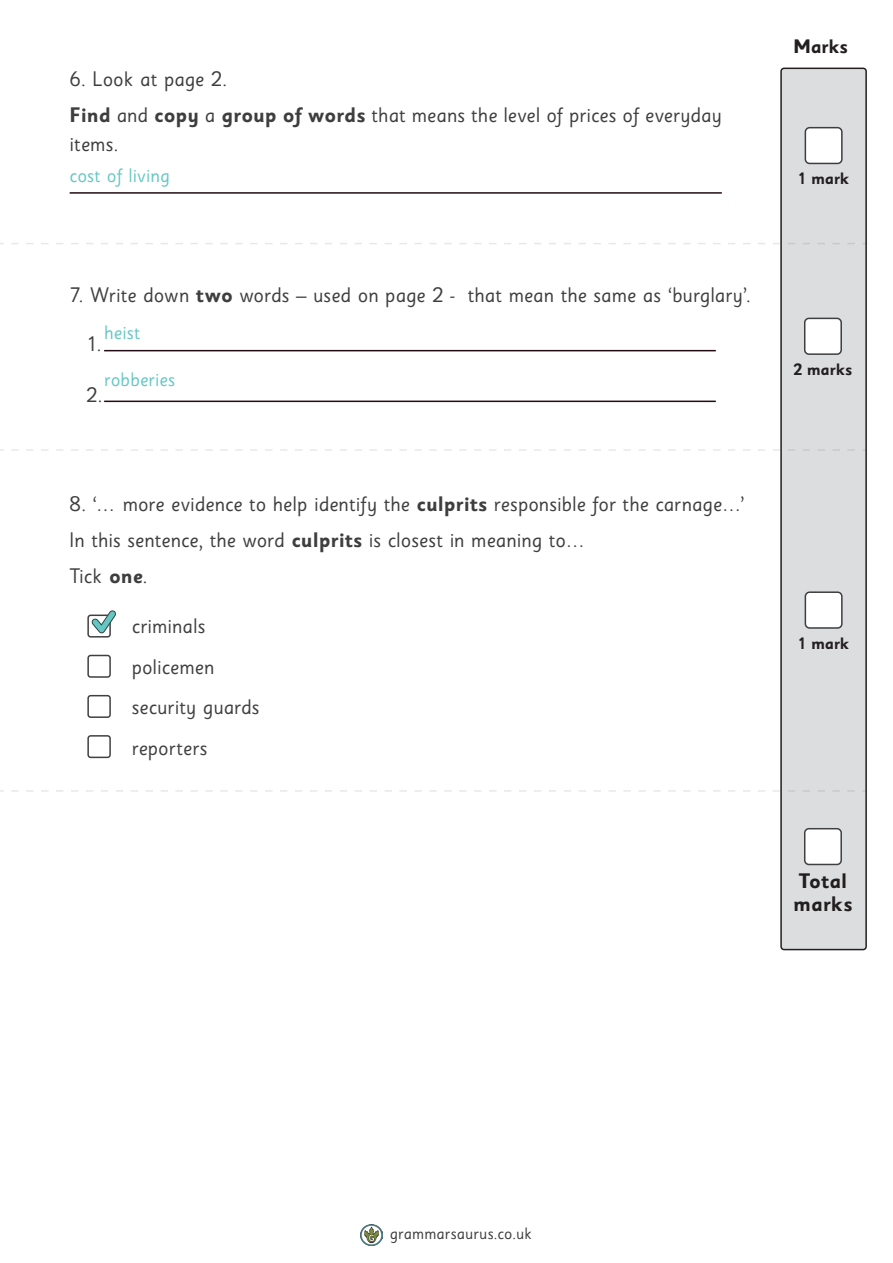
<style>
.page{position:relative;width:893px;height:1263px;background:#fff}
.page>*{position:absolute;margin:0;border:0;box-sizing:border-box;transform-origin:0 0}
.t1{font:21px/36px "Sassoon Sans Rg";letter-spacing:-.005em;color:#3e3e3f}
.t2{font:21px/40.5px "Sassoon Sans Rg";letter-spacing:-.005em;color:#414041}
.t3{font:700 21px/22.5px "Sassoon Sans Rg";color:#211e1e}
.t4{font:19.5px "Sassoon Sans Rg";color:#65c7c4}
.t5{font:700 19.5px "Sassoon Sans Rg";letter-spacing:-.02em;color:#231f20}
.t6{font:16.5px "Sassoon Sans Rg";color:#3e3e3f}
.t7{font:700 16.5px "Sassoon Sans Rg";letter-spacing:-.025em;color:#231f20}
.s1{font-weight:700}
</style>
<div class="page">
<img style="left:361px;top:1224px;width:21px;height:22px">
<div style="left:87px;top:614px;width:24px;height:23px;border:2px solid #414041;border-radius:3px"></div>
<div style="left:87px;top:655px;width:24px;height:23px;border:2px solid #414041;border-radius:3px"></div>
<div style="left:87px;top:695px;width:24px;height:23px;border:2px solid #414041;border-radius:3px"></div>
<div style="left:87px;top:735px;width:24px;height:23px;border:2px solid #414041;border-radius:3px"></div>
<hr style="left:70px;top:192px;width:652px;height:2px;background:#230b15">
<hr style="left:104px;top:350px;width:612px;height:1px;background:#230b15">
<hr style="left:104px;top:401px;width:612px;height:1px;background:#230b15">
<div style="left:781px;top:68px;width:85px;height:881px;background:#dcdddf;border-radius:3px"></div>
<div style="left:780px;top:68px;width:87px;height:882px;border:2px solid #231f20;border-radius:3px"></div>
<svg style="left:11px;top:790px;width:855px;height:2px"></svg>
<svg style="left:11px;top:243px;width:855px;height:1px"></svg>
<div style="left:805px;top:592px;width:37px;height:36px;background:#fff;border-radius:4px"></div>
<div style="left:805px;top:591px;width:38px;height:38px;border:2px solid #3e3e3f;border-radius:4px"></div>
<div style="left:805px;top:829px;width:36px;height:35px;background:#fff;border-radius:4px"></div>
<div style="left:804px;top:828px;width:38px;height:37px;border:2px solid #414041;border-radius:4px"></div>
<div style="left:805px;top:128px;width:37px;height:35px;background:#fff;border-radius:4px"></div>
<div style="left:805px;top:127px;width:38px;height:37px;border:2px solid #3e3e3f;border-radius:4px"></div>
<svg style="left:11px;top:449px;width:855px;height:2px"></svg>
<div style="left:805px;top:318px;width:36px;height:36px;background:#fff;border-radius:4px"></div>
<div style="left:804px;top:318px;width:38px;height:37px;border:2px solid #3e3e3f;border-radius:4px"></div>
<svg style="left:91px;top:610px;width:25px;height:24px"></svg>
<p class="t1" style="left:70px;top:62px;width:654px">6. Look at page 2.<br><span class="s1">Find</span> and <span class="s1">copy</span> a <span class="s1">group of words</span> that means the level of prices of everyday</p>
<p class="t1" style="left:70px;top:126px;width:50px">items.</p>
<p class="t4" style="left:70px;top:164px;width:102px">cost of living</p>
<p class="t1" style="left:70px;top:277px;width:683px">7. Write down <span class="s1">two</span> words – used on page 2 - that mean the same as ‘burglary’.</p>
<p class="t1" style="left:86px;top:326px;width:17px">1.</p>
<p class="t1" style="left:86px;top:377px;width:18px">2.</p>
<p class="t4" style="left:104px;top:321px;width:38px">heist</p>
<p class="t4" style="left:104px;top:369px;width:73px">robberies</p>
<p class="t1" style="left:70px;top:486px;width:677px">8. ‘… more evidence to help identify the <span class="s1">culprits</span> responsible for the carnage…’<br>In this sentence, the word <span class="s1">culprits</span> is closest in meaning to…<br>Tick <span class="s1">one</span>.</p>
<p class="t2" style="left:132px;top:606px;width:130px">criminals policemen security guards reporters</p>
<p class="t5" style="left:793px;top:36px;width:57px">Marks</p>
<p class="t7" style="left:798px;top:169px;width:54px">1 mark</p>
<p class="t7" style="left:793px;top:360px;width:61px">2 marks</p>
<p class="t7" style="left:798px;top:634px;width:54px">1 mark</p>
<p class="t3" style="left:793px;top:870px;width:61px">Total marks</p>
<p class="t6" style="left:390px;top:1224px;width:144px">grammarsaurus.co.uk</p>
</div>
